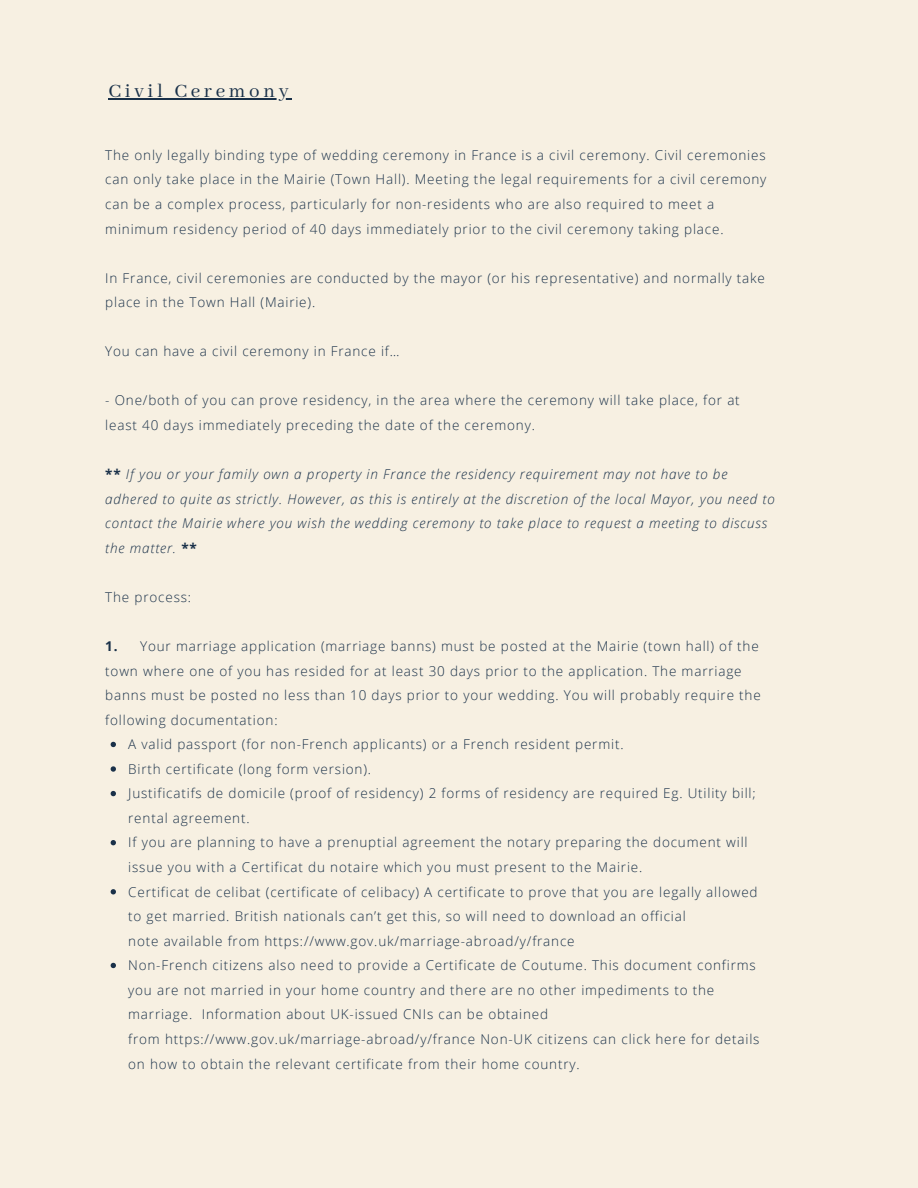
<style>
.page{position:relative;width:918px;height:1188px;background:#f7f0e2}
.page>*{position:absolute;margin:0;border:0;box-sizing:border-box;transform-origin:0 0}
.t1{font:21px "Abhaya Libre";letter-spacing:.175em;color:#1a3149}
.t2{font:300 13.5px/24.6px "Open Sans";letter-spacing:.06em;color:#1a3149}
.t3{font:italic 300 13.5px/24.6px "Open Sans";letter-spacing:.06em;color:#1a3149}
.t4{font:700 13.5px "Open Sans";color:#1a3149}
.s1{font-weight:700;font-style:normal}
</style>
<div class="page">
<svg style="left:111px;top:742px;width:5px;height:5px"></svg>
<svg style="left:111px;top:766px;width:5px;height:6px"></svg>
<svg style="left:111px;top:791px;width:5px;height:5px"></svg>
<svg style="left:111px;top:840px;width:5px;height:5px"></svg>
<svg style="left:111px;top:889px;width:5px;height:5px"></svg>
<svg style="left:111px;top:963px;width:5px;height:5px"></svg>
<hr style="left:108px;top:99px;width:184px;height:1px;background:#1a3149">
<h1 class="t1" style="left:108px;top:80px;width:182px">Civil Ceremony</h1>
<p class="t2" style="left:105px;top:142px;width:663px">The only legally binding type of wedding ceremony in France is a civil ceremony. Civil ceremonies can only take place in the Mairie (Town Hall). Meeting the legal requirements for a civil ceremony can be a complex process, particularly for non-residents who are also required to meet a minimum residency period of 40 days immediately prior to the civil ceremony taking place.</p>
<p class="t2" style="left:105px;top:265px;width:661px">In France, civil ceremonies are conducted by the mayor (or his representative) and normally take place in the Town Hall (Mairie).</p>
<p class="t2" style="left:105px;top:339px;width:296px">You can have a civil ceremony in France if…</p>
<p class="t2" style="left:105px;top:388px;width:636px">- One/both of you can prove residency, in the area where the ceremony will take place, for at least 40 days immediately preceding the date of the ceremony.</p>
<p class="t3" style="left:105px;top:461px;width:671px"><span class="s1">**</span> If you or your family own a property in France the residency requirement may not have to be adhered to quite as strictly. However, as this is entirely at the discretion of the local Mayor, you need to contact the Mairie where you wish the wedding ceremony to take place to request a meeting to discuss the matter. <span class="s1">**</span></p>
<p class="t2" style="left:105px;top:584px;width:87px">The process:</p>
<p class="t4" style="left:105px;top:637px;width:14px">1.</p>
<p class="t2" style="left:105px;top:633px;width:657px;text-indent:35px">Your marriage application (marriage banns) must be posted at the Mairie (town hall) of the town where one of you has resided for at least 30 days prior to the application. The marriage banns must be posted no less than 10 days prior to your wedding. You will probably require the following documentation:</p>
<p class="t2" style="left:128px;top:732px;width:633px">A valid passport (for non-French applicants) or a French resident permit.<br>Birth certificate (long form version).<br>Justificatifs de domicile (proof of residency) 2 forms of residency are required Eg. Utility bill; rental agreement.<br>If you are planning to have a prenuptial agreement the notary preparing the document will issue you with a Certificat du notaire which you must present to the Mairie.<br>Certificat de celibat (certificate of celibacy) A certificate to prove that you are legally allowed to get married. British nationals can’t get this, so will need to download an official<br>note available from https://www.gov.uk/marriage-abroad/y/france<br>Non-French citizens also need to provide a Certificate de Coutume. This document confirms you are not married in your home country and there are no other impediments to the marriage. Information about UK-issued CNIs can be obtained<br>from https://www.gov.uk/marriage-abroad/y/france Non-UK citizens can click here for details on how to obtain the relevant certificate from their home country.</p>
</div>
